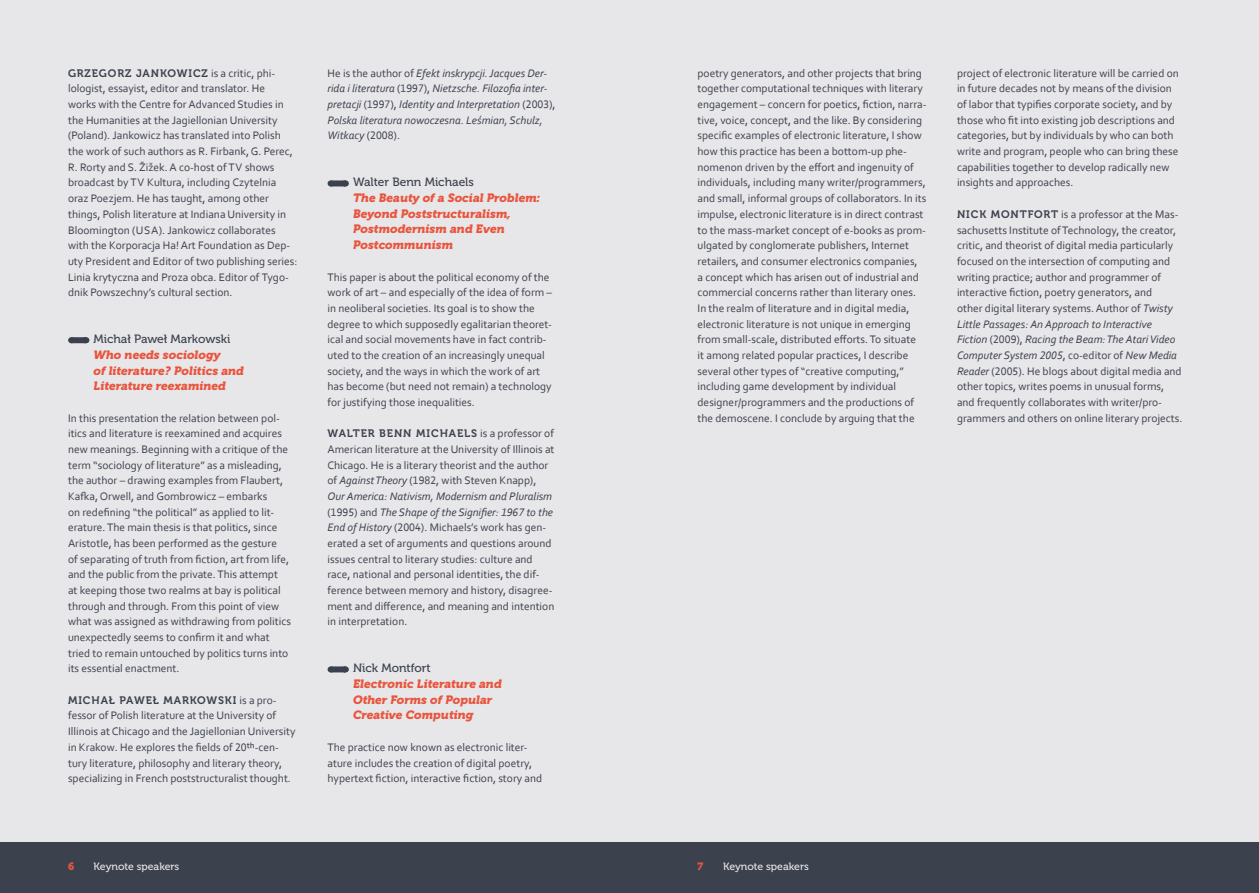
<style>
.page{position:relative;width:1259px;height:893px;background:#e7e6e8}
.page>*{position:absolute;margin:0;border:0;box-sizing:border-box;transform-origin:0 0}
.t1{font:italic 12px/15.6px "Museo 900";color:#ea543d}
.t2{font:12px "Museo 500";color:#3b414d}
.t3{font:11.4px/15.6px "Corbel";color:#3b414d}
.t4{font:italic 11.4px/15.8px "Corbel";color:#3b414d}
.t5{font:10.8px "Museo 700";letter-spacing:.08em;color:#3b414d}
.t6{font:10.5px "Museo 500";color:#e7e6e8}
.t7{font:10.5px "Museo 900";color:#ea543d}
.s1{font-family:"Corbel";font-size:11.4px}
.s2{font-style:normal}
.s3{font-style:italic}
.s4{font-family:"Museo 700";font-size:10.8px}
</style>
<div class="page">
<div style="left:0;top:842px;width:1259px;height:51px;background:#3b414d"></div>
<div style="left:71px;top:337px;width:14px;height:6px;background:#3b414d"></div>
<svg style="left:78px;top:337px;width:8px;height:6px"></svg>
<div style="left:330px;top:180px;width:15px;height:6px;background:#3b414d"></div>
<svg style="left:338px;top:180px;width:8px;height:6px"></svg>
<div style="left:330px;top:666px;width:15px;height:6px;background:#3b414d"></div>
<svg style="left:338px;top:666px;width:8px;height:6px"></svg>
<p class="t5" style="left:68px;top:67px;width:209px">GRZEGORZ JANKOWICZ <span class="s1">is a critic, phi-</span></p>
<p class="t3" style="left:68px;top:80px;width:231px">lologist, essayist, editor and translator. He<br>works with the Centre for Advanced Studies in the Humanities at the Jagiellonian University (Poland). Jankowicz has translated into Polish the work of such authors as R. Firbank, G. Perec, R. Rorty and S. Žižek. A co-host of TV shows broadcast by TV Kultura, including Czytelnia oraz Poezjem. He has taught, among other things, Polish literature at Indiana University in Bloomington (USA). Jankowicz collaborates with the Korporacja Ha! Art Foundation as Dep&shy;uty President and Editor of two publishing series:<br>Linia krytyczna and Proza obca. Editor of Tygo&shy;dnik Powszechny’s cultural section.</p>
<p class="t2" style="left:94px;top:333px;width:138px">Michał Paweł Markowski</p>
<p class="t1" style="left:94px;top:347px;width:152px">Who needs sociology<br>of literature? Politics and<br>Literature reexamined</p>
<p class="t3" style="left:68px;top:410px;width:224px">In this presentation the relation between pol&shy;itics and literature is reexamined and acquires new meanings. Beginning with a critique of the term “sociology of literature” as a misleading, the author – drawing examples from Flaubert, Kafka, Orwell, and Gombrowicz – embarks<br>on redefining “the political” as applied to lit&shy;erature. The main thesis is that politics, since Aristotle, has been performed as the gesture<br>of separating of truth from fiction, art from life, and the public from the private. This attempt<br>at keeping those two realms at bay is political through and through. From this point of view what was assigned as withdrawing from politics unexpectedly seems to confirm it and what tried to remain untouched by politics turns into its essential enactment.</p>
<p class="t5" style="left:68px;top:694px;width:210px">MICHAŁ PAWEŁ MARKOWSKI <span class="s1">is a pro-</span></p>
<p class="t3" style="left:68px;top:707px;width:229px">fessor of Polish literature at the University of Illinois at Chicago and the Jagiellonian University in Krakow. He explores the fields of 20th-cen&shy;tury literature, philosophy and literary theory, specializing in French poststructuralist thought.</p>
<p class="t4" style="left:327px;top:65px;width:230px"><span class="s2">He is the author of</span> Efekt inskrypcji. Jacques Der&shy;rida i literatura <span class="s2">(1997),</span> Nietzsche. Filozofia inter&shy;pretacji <span class="s2">(1997),</span> Identity and Interpretation <span class="s2">(2003), </span>Polska literatura nowoczesna. Leśmian, Schulz, Witkacy <span class="s2">(2008).</span></p>
<p class="t2" style="left:353px;top:176px;width:122px">Walter Benn Michaels</p>
<p class="t1" style="left:353px;top:190px;width:188px">The Beauty of a Social Problem:<br>Beyond Poststructuralism,<br>Postmodernism and Even<br>Postcommunism</p>
<p class="t3" style="left:327px;top:269px;width:226px">This paper is about the political economy of the work of art – and especially of the idea of form – in neoliberal societies. Its goal is to show the degree to which supposedly egalitarian theoret&shy;ical and social movements have in fact contrib&shy;uted to the creation of an increasingly unequal society, and the ways in which the work of art has become (but need not remain) a technology for justifying those inequalities.</p>
<p class="t5" style="left:327px;top:428px;width:228px">WALTER BENN MICHAELS <span class="s1">is a professor of</span></p>
<p class="t3" style="left:327px;top:441px;width:229px">American literature at the University of Illinois at Chicago. He is a literary theorist and the author of <span class="s3">Against Theory</span> (1982, with Steven Knapp), <span class="s3">Our America: Nativism, Modernism and Pluralism </span>(1995) and <span class="s3">The Shape of the Signifier: 1967 to the End of History</span> (2004). Michaels’s work has gen&shy;erated a set of arguments and questions around issues central to literary studies: culture and race, national and personal identities, the dif&shy;ference between memory and history, disagree&shy;ment and difference, and meaning and intention in interpretation.</p>
<p class="t2" style="left:353px;top:662px;width:79px">Nick Montfort</p>
<p class="t1" style="left:353px;top:676px;width:150px">Electronic Literature and<br>Other Forms of Popular<br>Creative Computing</p>
<p class="t3" style="left:327px;top:739px;width:216px">The practice now known as electronic liter&shy;ature includes the creation of digital poetry, hypertext fiction, interactive fiction, story and</p>
<p class="t3" style="left:697px;top:65px;width:230px">poetry generators, and other projects that bring together computational techniques with literary engagement – concern for poetics, fiction, narra&shy;tive, voice, concept, and the like. By considering specific examples of electronic literature, I show how this practice has been a bottom-up phe&shy;nomenon driven by the effort and ingenuity of individuals, including many writer/programmers, and small, informal groups of collaborators. In its impulse, electronic literature is in direct contrast to the mass-market concept of e-books as prom&shy;ulgated by conglomerate publishers, Internet retailers, and consumer electronics companies,<br>a concept which has arisen out of industrial and commercial concerns rather than literary ones.<br>In the realm of literature and in digital media, electronic literature is not unique in emerging from small-scale, distributed efforts. To situate<br>it among related popular practices, I describe several other types of “creative computing,” including game development by individual designer/programmers and the productions of the demoscene. I conclude by arguing that the</p>
<p class="t3" style="left:957px;top:65px;width:223px">project of electronic literature will be carried on in future decades not by means of the division of labor that typifies corporate society, and by those who fit into existing job descriptions and categories, but by individuals by who can both write and program, people who can bring these capabilities together to develop radically new insights and approaches.</p>
<p class="t3" style="left:957px;top:206px;width:227px"><span class="s4">NICK MONTFORT</span> is a professor at the Mas&shy;sachusetts Institute of Technology, the creator, critic, and theorist of digital media particularly focused on the intersection of computing and writing practice; author and programmer of interactive fiction, poetry generators, and<br>other digital literary systems. Author of <span class="s3">Twisty Little Passages: An Approach to Interactive Fiction</span> (2009), <span class="s3">Racing the Beam: The Atari Video Computer System 2005</span>, co-editor of <span class="s3">New Media Reader</span> (2005). He blogs about digital media and other topics, writes poems in unusual forms, and frequently collaborates with writer/pro&shy;grammers and others on online literary projects.</p>
<p class="t7" style="left:68px;top:860px;width:8px">6</p>
<p class="t6" style="left:94px;top:861px;width:87px">Keynote speakers</p>
<p class="t7" style="left:697px;top:860px;width:7px">7</p>
<p class="t6" style="left:723px;top:861px;width:87px">Keynote speakers</p>
</div>
